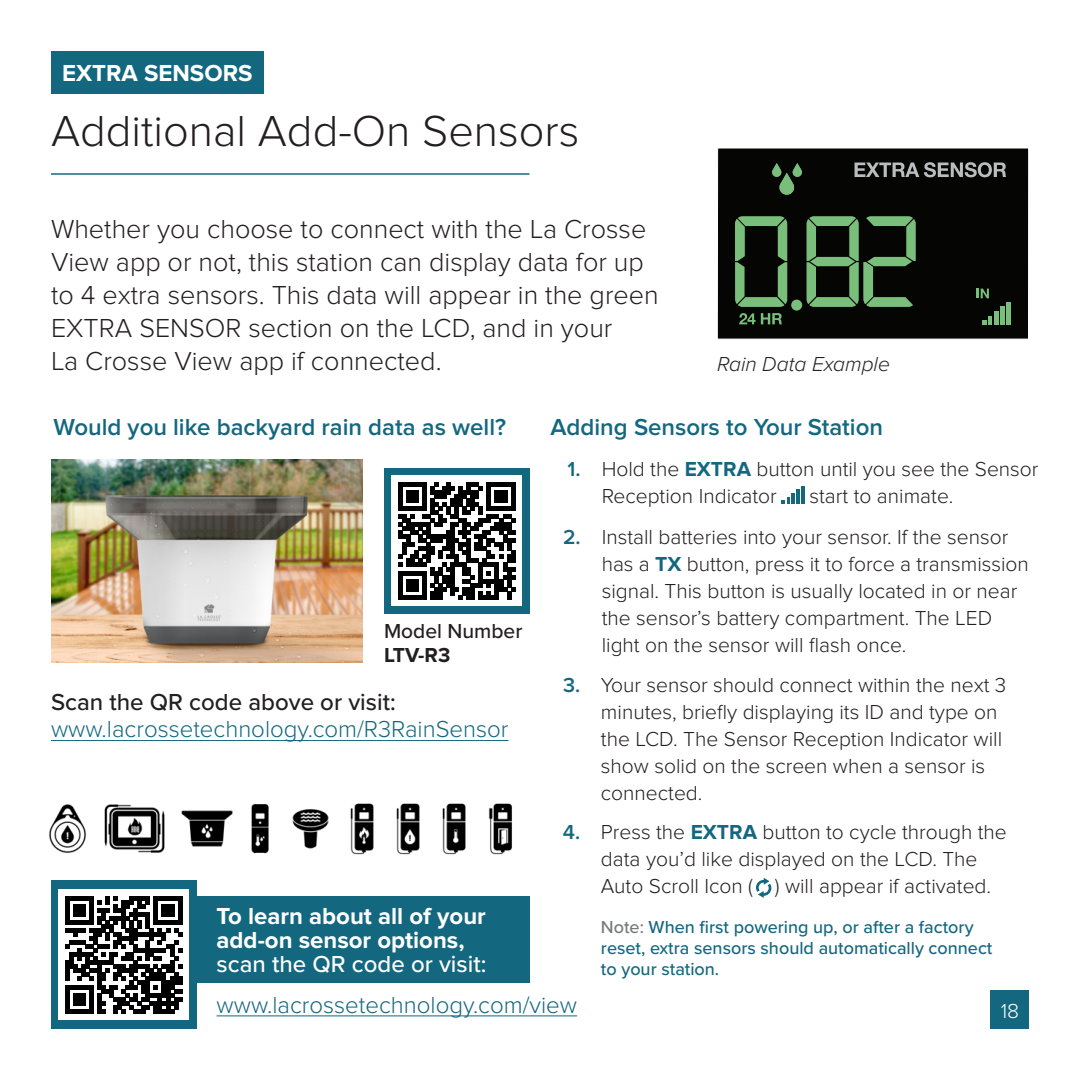
<style>
.page{position:relative;width:1080px;height:1080px;background:#fff}
.page>*{position:absolute;margin:0;border:0;box-sizing:border-box;transform-origin:0 0}
.t1{font:300 45px "Proxima Nova";color:#231f20}
.t2{font:300 27px/33px "Proxima Nova";color:#231f20}
.t3{font:700 24px/24px "Proxima Nova";color:#fff}
.t4{font:300 24px "Proxima Nova";color:#13687f}
.t5{font:600 24px "Proxima Nova";color:#13687f}
.t6{font:500 24px "Proxima Nova";color:#231f20}
.t7{font:300 21px/27px "Proxima Nova";color:#231f20}
.t8{font:italic 300 21px "Proxima Nova";color:#231f20}
.t9{font:500 21px "Proxima Nova";color:#231f20}
.t10{font:600 21px "Proxima Nova";color:#13687f}
.t11{font:700 21px "Proxima Nova";color:#231f20}
.t12{font:300 21px "Proxima Nova";color:#fff}
.t13{font:500 18px/21px "Proxima Nova";color:#13687f}
.s1{font-weight:700;color:#13687f}
.s2{font-weight:500}
.s3{color:#76787b}
</style>
<div class="page">
<div style="left:991px;top:991px;width:38px;height:38px;background:#13687f"></div>
<hr style="left:51px;top:173px;width:479px;height:2px;background:#13687f">
<div style="left:51px;top:51px;width:213px;height:42px;background:#13687f"></div>
<div style="left:717px;top:148px;width:312px;height:191px;background:#050504"></div>
<div style="left:717px;top:148px;width:312px;height:191px;border:1px solid #fff"></div>
<svg style="left:807px;top:216px;width:109px;height:91px"></svg>
<svg style="left:735px;top:216px;width:52px;height:91px"></svg>
<div style="left:791px;top:300px;width:11px;height:11px;background:#79be7b;border-radius:50%"></div>
<svg style="left:855px;top:162px;width:151px;height:15px"></svg>
<svg style="left:977px;top:289px;width:12px;height:9px"></svg>
<svg style="left:739px;top:313px;width:43px;height:11px"></svg>
<svg style="left:772px;top:163px;width:30px;height:32px"></svg>
<svg style="left:982px;top:316px;width:10px;height:9px"></svg>
<hr style="left:995px;top:311px;width:4px;height:14px;background:#79be7b">
<hr style="left:1001px;top:306px;width:4px;height:19px;background:#79be7b">
<hr style="left:1007px;top:302px;width:4px;height:23px;background:#79be7b">
<hr style="left:51px;top:740px;width:458px;height:1px;background:#13687f">
<hr style="left:217px;top:1015px;width:360px;height:1px;background:#13687f">
<div style="left:384px;top:468px;width:146px;height:146px;background:#13687f"></div>
<div style="left:392px;top:476px;width:130px;height:130px;background:#fff"></div>
<svg style="left:398px;top:483px;width:117px;height:116px"></svg>
<div style="left:149px;top:896px;width:381px;height:86px;background:#13687f"></div>
<div style="left:51px;top:880px;width:145px;height:149px;background:#13687f"></div>
<div style="left:59px;top:890px;width:130px;height:130px;background:#fff"></div>
<svg style="left:65px;top:896px;width:117px;height:117px"></svg>
<img style="left:51px;top:460px;width:312px;height:203px">
<img style="left:49px;top:804px;width:38px;height:49px">
<img style="left:181px;top:810px;width:52px;height:37px">
<img style="left:251px;top:803px;width:123px;height:52px">
<img style="left:104px;top:804px;width:61px;height:49px">
<img style="left:396px;top:803px;width:24px;height:52px">
<img style="left:442px;top:803px;width:24px;height:52px">
<img style="left:488px;top:803px;width:24px;height:52px">
<svg style="left:782px;top:493px;width:13px;height:10px"></svg>
<hr style="left:796px;top:489px;width:3px;height:14px;background:#13687f">
<hr style="left:801px;top:486px;width:3px;height:17px;background:#13687f">
<svg style="left:756px;top:878px;width:15px;height:20px"></svg>
<p class="t3" style="left:62px;top:61px;width:192px">EXTRA SENSORS</p>
<p class="t1" style="left:51px;top:105px;width:530px">Additional Add-On Sensors</p>
<p class="t2" style="left:51px;top:213px;width:609px">Whether you choose to connect with the La Crosse View app or not, this station can display data for up to 4 extra sensors. This data will appear in the green EXTRA SENSOR section on the LCD, and in your</p>
<p class="t2" style="left:51px;top:345px;width:392px">La Crosse View app if connected.</p>
<p class="t8" style="left:717px;top:352px;width:174px">Rain Data Example</p>
<p class="t5" style="left:54px;top:413px;width:454px">Would you like backyard rain data as well?</p>
<p class="t5" style="left:550px;top:413px;width:334px">Adding Sensors to Your Station</p>
<p class="t10" style="left:568px;top:457px;width:15px">1.</p>
<p class="t7" style="left:602px;top:456px;width:438px">Hold the <span class="s1">EXTRA</span> button until you see the Sensor<br>Reception Indicator</p>
<p class="t7" style="left:810px;top:483px;width:145px">start to animate.</p>
<p class="t9" style="left:384px;top:615px;width:140px">Model Number</p>
<p class="t11" style="left:384px;top:643px;width:68px">LTV-R3</p>
<p class="t6" style="left:51px;top:684px;width:346px">Scan the QR code above or visit:</p>
<p class="t4" style="left:51px;top:716px;width:459px">www.lacrossetechnology.com/R3RainSensor</p>
<p class="t3" style="left:217px;top:905px;width:271px">To learn about all of your add-on sensor options, <span class="s2">scan the QR code or visit:</span></p>
<p class="t10" style="left:563px;top:525px;width:19px">2.</p>
<p class="t7" style="left:602px;top:524px;width:429px">Install batteries into your sensor. If the sensor has a <span class="s1">TX</span> button, press it to force a transmission signal. This button is usually located in or near the sensor’s battery compartment. The LED light on the sensor will flash once.</p>
<p class="t10" style="left:563px;top:673px;width:19px">3.</p>
<p class="t7" style="left:601px;top:672px;width:407px">Your sensor should connect within the next 3 minutes, briefly displaying its ID and type on the LCD. The Sensor Reception Indicator will show solid on the screen when a sensor is connected.</p>
<p class="t10" style="left:563px;top:820px;width:19px">4.</p>
<p class="t7" style="left:601px;top:819px;width:407px">Press the <span class="s1">EXTRA</span> button to cycle through the data you’d like displayed on the LCD. The</p>
<p class="t7" style="left:601px;top:873px;width:392px">Auto Scroll Icon ( ) will appear if activated.</p>
<p class="t13" style="left:601px;top:916px;width:393px"><span class="s3">Note:</span> When first powering up, or after a factory reset, extra sensors should automatically connect to your station.</p>
<p class="t4" style="left:217px;top:991px;width:362px">www.lacrossetechnology.com/view</p>
<p class="t12" style="left:1001px;top:999px;width:20px">18</p>
</div>
